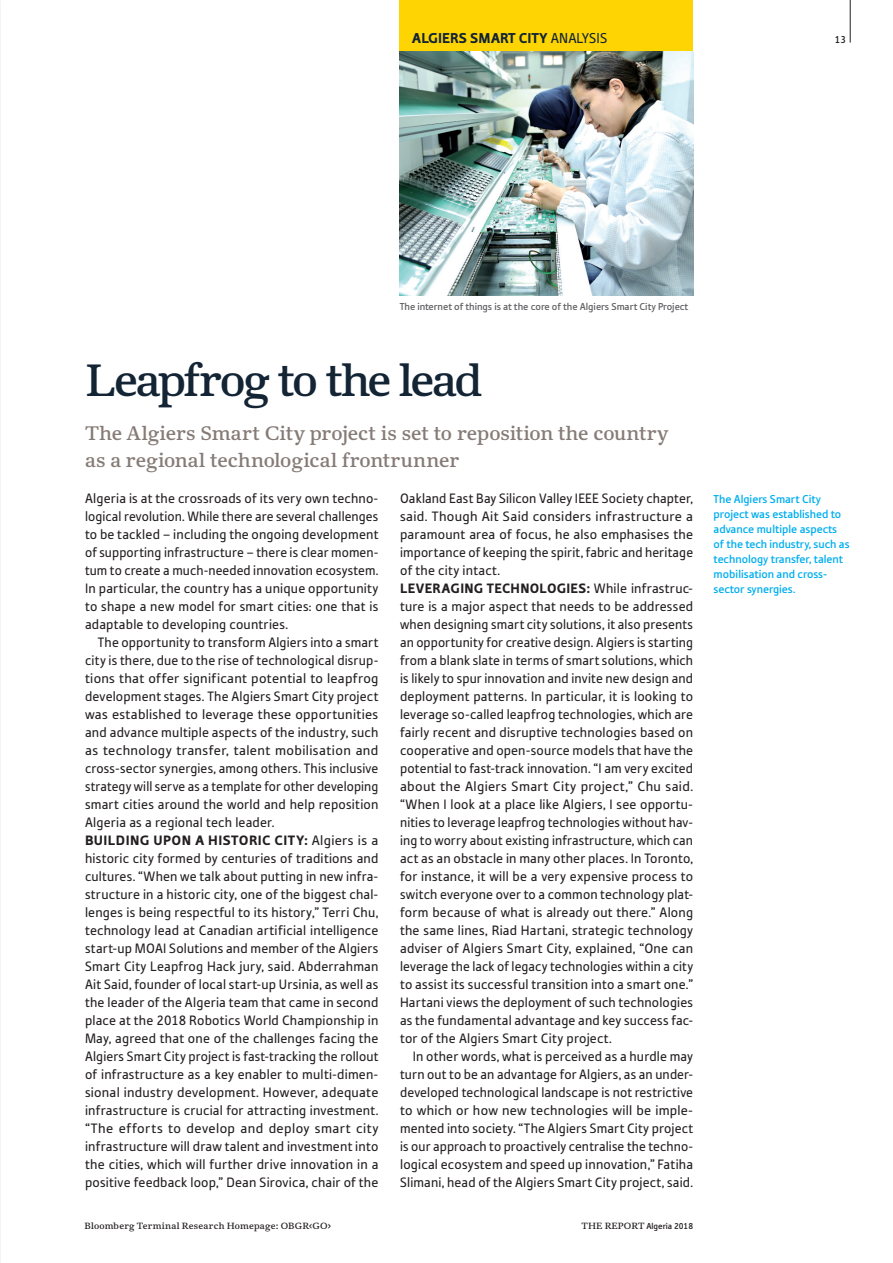
<style>
.page{position:relative;width:893px;height:1263px;background:#fff}
.page>*{position:absolute;margin:0;border:0;box-sizing:border-box;transform-origin:0 0}
.t1{font:45px "Kunstuff";letter-spacing:-.055em;color:#132434}
.t2{font:19.5px/27px "Kunstuff";color:#867b76}
.t3{font:900 15px "Tabula ITC Std";color:#132434}
.t4{font:14.25px/18px "Tabula ITC Std";letter-spacing:.015em;color:#231f20;text-align:justify}
.t5{font:500 12px/15px "Tabula ITC Std";color:#00aeef}
.t6{font:500 10.5px "Tabula ITC Std";color:#636366}
.t7{font:500 10.5px "Tabula ITC Std";color:#231f20}
.t8{font:9px "Kunstuff";letter-spacing:.025em;color:#231f20}
.t9{font:500 9px "Tabula ITC Std";color:#231f20}
.s1{font-weight:400}
.s2{font-weight:900}
.s3{font-family:"Kunstuff";font-weight:400}
</style>
<div class="page">
<div style="left:400px;top:0;width:293px;height:51px;background:#fed503"></div>
<hr style="left:850px;top:0;width:1px;height:43px;background:#231f20">
<img style="left:400px;top:51px;width:293px;height:245px">
<p class="t3" style="left:412px;top:29px;width:197px">ALGIERS SMART CITY <span class="s1">ANALYSIS</span></p>
<p class="t7" style="left:835px;top:33px;width:13px">13</p>
<p class="t6" style="left:400px;top:300px;width:290px">The internet of things is at the core of the Algiers Smart City Project</p>
<h1 class="t1" style="left:85px;top:353px;width:399px">Leapfrog to the lead</h1>
<h2 class="t2" style="left:85px;top:420px;width:585px">The Algiers Smart City project is set to reposition the country as a regional technological frontrunner</h2>
<p class="t4" style="left:85px;top:489px;width:295px">Algeria is at the crossroads of its very own techno&shy;logical revolution. While there are several challenges to be tackled – including the ongoing development of supporting infrastructure – there is clear momen&shy;tum to create a much-needed innovation ecosystem.<br>In particular, the country has a unique opportunity to shape a new model for smart cities: one that is adaptable to developing countries.</p>
<p class="t4" style="left:85px;top:633px;width:295px;text-align:left;text-indent:13px">The opportunity to transform Algiers into a smart city is there, due to the rise of technological disrup&shy;tions that offer significant potential to leapfrog development stages. The Algiers Smart City project was established to leverage these opportunities and advance multiple aspects of the industry, such as technology transfer, talent mobilisation and cross-sector synergies, among others. This inclusive strategy will serve as a template for other developing smart cities around the world and help reposition Algeria as a regional tech leader.<br><span class="s2">BUILDING UPON A HISTORIC CITY:</span> Algiers is a historic city formed by centuries of traditions and cultures. “When we talk about putting in new infra&shy;structure in a historic city, one of the biggest chal&shy;lenges is being respectful to its history,” Terri Chu, technology lead at Canadian artificial intelligence start-up MOAI Solutions and member of the Algiers Smart City Leapfrog Hack jury, said. Abderrahman Ait Said, founder of local start-up Ursinia, as well as the leader of the Algeria team that came in second place at the 2018 Robotics World Championship in May, agreed that one of the challenges facing the Algiers Smart City project is fast-tracking the rollout of infrastructure as a key enabler to multi-dimen&shy;sional industry development. However, adequate infrastructure is crucial for attracting investment. “The efforts to develop and deploy smart city infrastructure will draw talent and investment into the cities, which will further drive innovation in a positive feedback loop,” Dean Sirovica, chair of the</p>
<p class="t4" style="left:400px;top:489px;width:295px;text-align:left">Oakland East Bay Silicon Valley IEEE Society chapter, said. Though Ait Said considers infrastructure a paramount area of focus, he also emphasises the importance of keeping the spirit, fabric and heritage of the city intact.<br><span class="s2">LEVERAGING TECHNOLOGIES:</span> While infrastruc&shy;ture is a major aspect that needs to be addressed when designing smart city solutions, it also presents an opportunity for creative design. Algiers is starting from a blank slate in terms of smart solutions, which is likely to spur innovation and invite new design and deployment patterns. In particular, it is looking to leverage so-called leapfrog technologies, which are fairly recent and disruptive technologies based on cooperative and open-source models that have the potential to fast-track innovation. “I am very excited about the Algiers Smart City project,” Chu said. “When I look at a place like Algiers, I see opportu&shy;nities to leverage leapfrog technologies without hav&shy;ing to worry about existing infrastructure, which can act as an obstacle in many other places. In Toronto, for instance, it will be a very expensive process to switch everyone over to a common technology plat&shy;form because of what is already out there.” Along the same lines, Riad Hartani, strategic technology adviser of Algiers Smart City, explained, “One can leverage the lack of legacy technologies within a city to assist its successful transition into a smart one.” Hartani views the deployment of such technologies as the fundamental advantage and key success fac&shy;tor of the Algiers Smart City project.</p>
<p class="t4" style="left:400px;top:1047px;width:295px;text-indent:13px">In other words, what is perceived as a hurdle may turn out to be an advantage for Algiers, as an under&shy;developed technological landscape is not restrictive to which or how new technologies will be imple&shy;mented into society. “The Algiers Smart City project is our approach to proactively centralise the techno&shy;logical ecosystem and speed up innovation,” Fatiha Slimani, head of the Algiers Smart City project, said.</p>
<p class="t8" style="left:85px;top:1220px;width:248px">Bloomberg Terminal Research Homepage: OBGR‹GO›</p>
<p class="t9" style="left:581px;top:1221px;width:113px"><span class="s3">THE REPORT</span> Algeria 2018</p>
<p class="t5" style="left:714px;top:491px;width:138px">The Algiers Smart City project was established to advance multiple aspects of the tech industry, such as technology transfer, talent mobilisation and cross&shy;sector synergies.</p>
</div>
